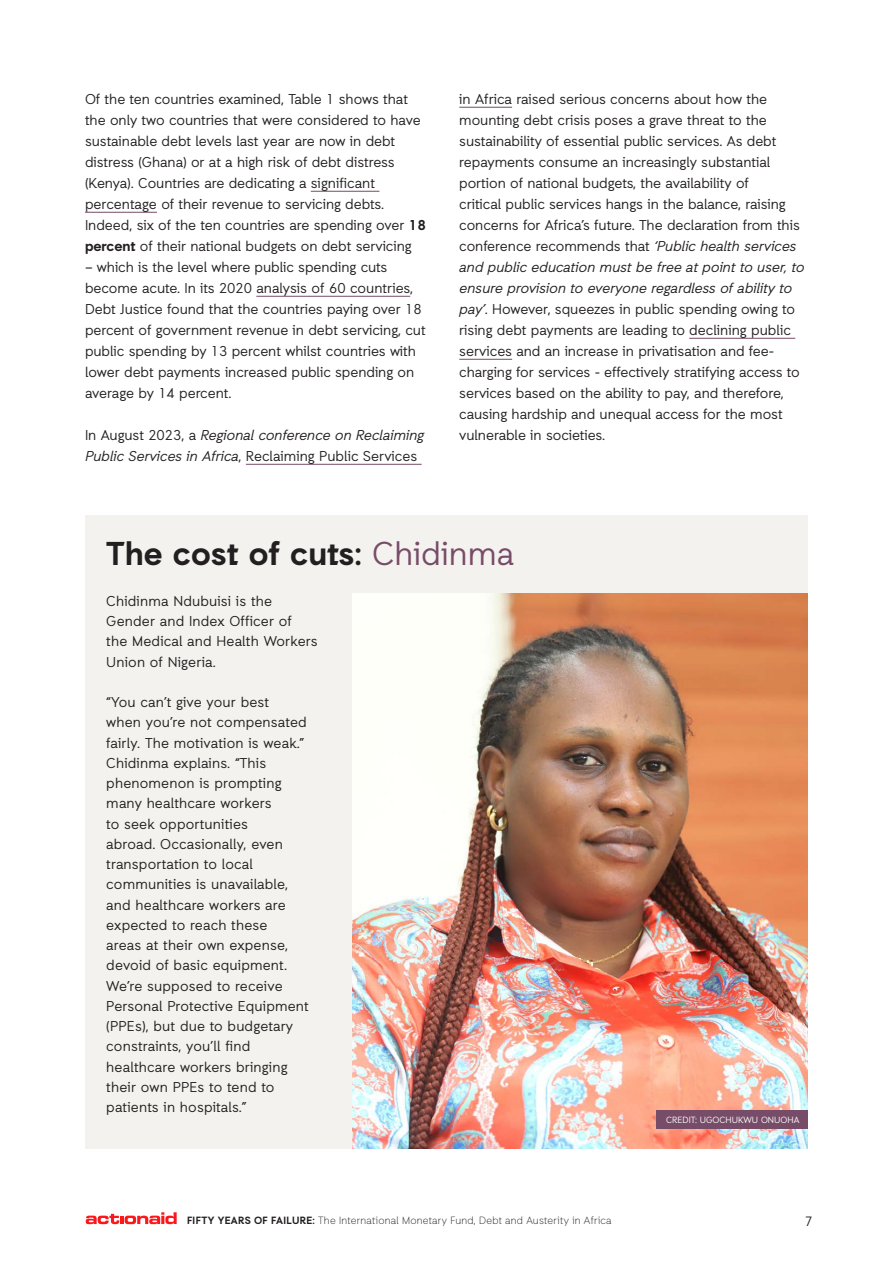
<style>
.page{position:relative;width:893px;height:1263px;background:#fff}
.page>*{position:absolute;margin:0;border:0;box-sizing:border-box;transform-origin:0 0}
.t1{font:700 33px "Auxilia";color:#231f20}
.t2{font:14.25px/21px "Auxilia";letter-spacing:-.005em;color:#231f20}
.t3{font:italic 14.25px/21px "Auxilia";letter-spacing:-.005em;color:#231f20}
.t4{font:13.5px "Auxilia";color:#231f20}
.t5{font:300 10.5px "Auxilia";letter-spacing:.025em;color:#231f20}
.t6{font:9px "Auxilia";color:#fff}
.s1{font-weight:700}
.s2{font-style:normal}
.s3{font-style:italic}
.s4{font-weight:400;color:#774c68}
</style>
<div class="page">
<svg style="left:86px;top:1212px;width:91px;height:12px"></svg>
<hr style="left:311px;top:191px;width:68px;height:1px;background:#774c68">
<hr style="left:85px;top:212px;width:72px;height:1px;background:#774c68">
<hr style="left:256px;top:296px;width:154px;height:1px;background:#774c68">
<hr style="left:246px;top:464px;width:176px;height:1px;background:#774c68">
<hr style="left:459px;top:107px;width:53px;height:1px;background:#774c68">
<hr style="left:689px;top:338px;width:106px;height:1px;background:#774c68">
<hr style="left:459px;top:359px;width:53px;height:1px;background:#774c68">
<div style="left:85px;top:515px;width:723px;height:633px;background:#f4f2ef"></div>
<img style="left:353px;top:593px;width:455px;height:555px">
<div style="left:657px;top:1110px;width:151px;height:18px;background:#774c68"></div>
<p class="t2" style="left:85px;top:88px;width:343px">Of the ten countries examined, Table 1 shows that the only two countries that were considered to have sustainable debt levels last year are now in debt distress (Ghana) or at a high risk of debt distress (Kenya). Countries are dedicating a significant percentage of their revenue to servicing debts.<br>Indeed, six of the ten countries are spending over <span class="s1">18 percent</span> of their national budgets on debt servicing</p>
<p class="t2" style="left:85px;top:256px;width:342px">– which is the level where public spending cuts become acute. In its 2020 analysis of 60 countries, Debt Justice found that the countries paying over 18 percent of government revenue in debt servicing, cut public spending by 13 percent whilst countries with lower debt payments increased public spending on average by 14 percent.</p>
<p class="t3" style="left:85px;top:424px;width:341px"><span class="s2">In August 2023, a</span> Regional conference on Reclaiming<br>Public Services in Africa<span class="s2">, Reclaiming Public Services</span></p>
<p class="t2" style="left:459px;top:88px;width:347px">in Africa raised serious concerns about how the mounting debt crisis poses a grave threat to the sustainability of essential public services. As debt repayments consume an increasingly substantial portion of national budgets, the availability of<br>critical public services hangs in the balance, raising concerns for Africa’s future. The declaration from this conference recommends that <span class="s3">‘Public health services and public education must be free at point to user, to ensure provision to everyone regardless of ability to pay’</span>. However, squeezes in public spending owing to rising debt payments are leading to declining public services and an increase in privatisation and fee&shy;charging for services - effectively stratifying access to services based on the ability to pay, and therefore, causing hardship and unequal access for the most vulnerable in societies.</p>
<p class="t1" style="left:106px;top:533px;width:409px">The cost of cuts: <span class="s4">Chidinma</span></p>
<p class="t2" style="left:106px;top:590px;width:213px;line-height:20.2px">Chidinma Ndubuisi is the<br>Gender and Index Officer of<br>the Medical and Health Workers<br>Union of Nigeria.</p>
<p class="t2" style="left:106px;top:691px;width:204px;line-height:20.2px">“You can’t give your best<br>when you’re not compensated fairly. The motivation is weak.”<br>Chidinma explains. “This phenomenon is prompting many healthcare workers<br>to seek opportunities<br>abroad. Occasionally, even transportation to local communities is unavailable, and healthcare workers are expected to reach these<br>areas at their own expense, devoid of basic equipment.<br>We’re supposed to receive<br>Personal Protective Equipment (PPEs), but due to budgetary constraints, you’ll find healthcare workers bringing their own PPEs to tend to patients in hospitals.”</p>
<p class="t6" style="left:666px;top:1114px;width:135px">CREDIT: UGOCHUKWU ONUOHA</p>
<p class="t5" style="left:187px;top:1214px;width:426px"><span class="s1">FIFTY YEARS OF FAILURE:</span> The International Monetary Fund, Debt and Austerity in Africa</p>
<p class="t4" style="left:805px;top:1213px;width:9px">7</p>
</div>
